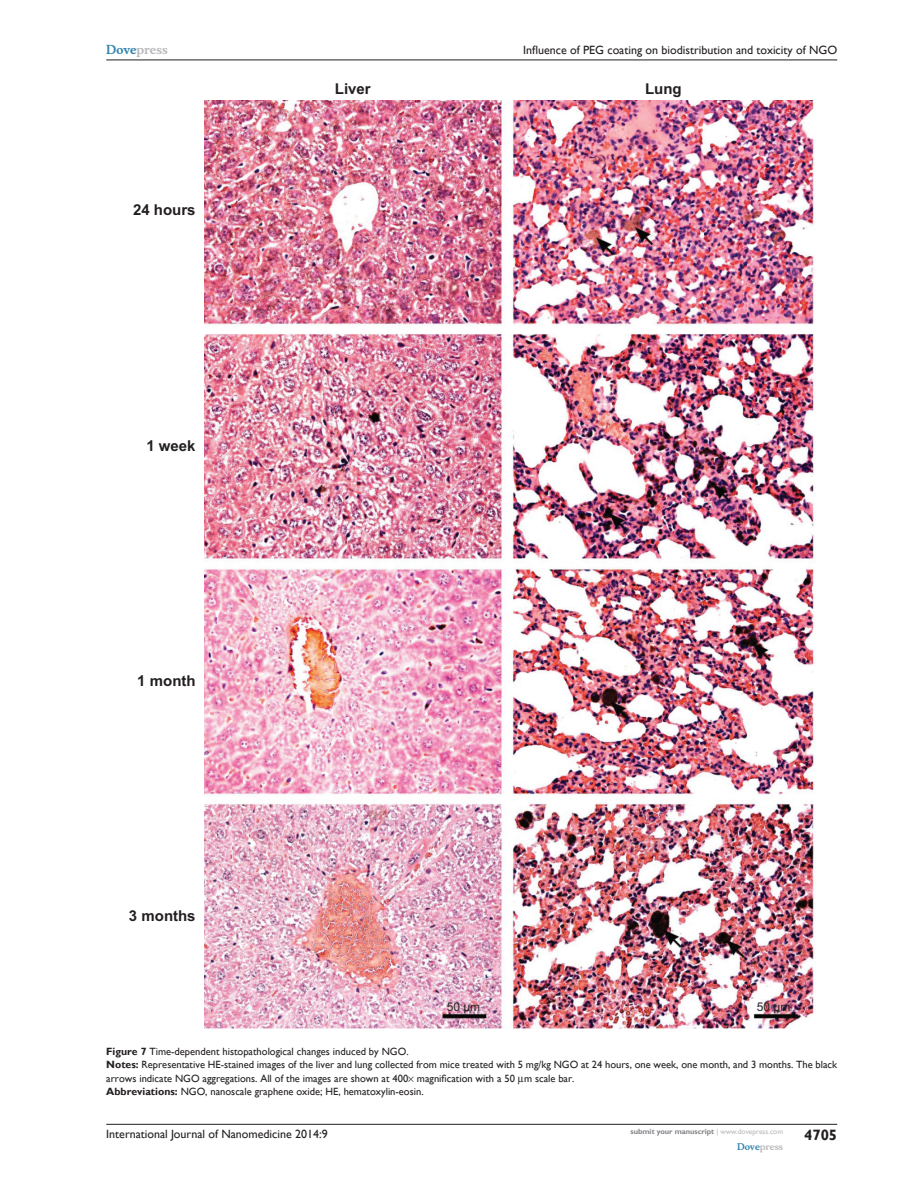
<style>
.page{position:relative;width:918px;height:1188px;background:#fff}
.page>*{position:absolute;margin:0;border:0;box-sizing:border-box;transform-origin:0 0}
.t1{font:700 15px "Arial";color:#231f20}
.t2{font:700 15px "Gill Sans";color:#231f20}
.t3{font:12px "Gill Sans";color:#231f20}
.t4{font:700 12px "Musee";color:#b8b9bc}
.t5{font:12px "Arial";color:#231f20}
.FigSNRI{font:10.5px/13.5px "Gill Sans";color:#231f20}
.FigC{font:10.5px "Gill Sans";color:#231f20}
.t6{font:700 9px "Musee";color:#b8b9bc}
.t7{font:700 7.5px "Gill Sans";color:#808285}
.s1{color:#3485ae}
.s2{font-weight:700}
.s3{font-weight:400;color:#b8b9bc}
</style>
<div class="page">
<hr style="left:106px;top:1124px;width:731px;height:1px;background:#231f20">
<hr style="left:106px;top:60px;width:731px;height:1px;background:#231f20">
<img style="left:205px;top:100px;width:611px;height:929px">
<p class="t4" style="left:106px;top:43px;width:63px"><span class="s1">Dove</span>press</p>
<p class="t1" style="left:133px;top:200px;width:64px">24 hours</p>
<p class="t1" style="left:146px;top:436px;width:51px">1 week</p>
<p class="t1" style="left:137px;top:670px;width:60px">1 month</p>
<p class="t1" style="left:129px;top:906px;width:68px">3 months</p>
<p class="t1" style="left:335px;top:78px;width:37px">Liver</p>
<p class="t3" style="left:523px;top:43px;width:316px">Influence of PEG coating on biodistribution and toxicity of NGO</p>
<p class="t1" style="left:645px;top:78px;width:38px">Lung</p>
<p class="t5" style="left:447px;top:999px;width:35px">50 µm</p>
<p class="t5" style="left:757px;top:999px;width:35px">50 µm</p>
<p class="FigC" style="left:106px;top:1045px;width:304px"><span class="s2">Figure 7</span> Time-dependent histopathological changes induced by NGO.</p>
<p class="FigSNRI" style="left:106px;top:1058px;width:732px"><span class="s2">Notes:</span> Representative HE-stained images of the liver and lung collected from mice treated with 5 mg/kg NGO at 24 hours, one week, one month, and 3 months. The black arrows indicate NGO aggregations. All of the images are shown at 400 magnification with a 50 m scale bar.</p>
<p class="FigSNRI" style="left:106px;top:1085px;width:319px"><span class="s2">Abbreviations:</span> NGO, nanoscale graphene oxide; HE, hematoxylin-eosin.</p>
<p class="t3" style="left:106px;top:1127px;width:223px">International Journal of Nanomedicine 2014:9</p>
<p class="t7" style="left:631px;top:1127px;width:154px">submit your manuscript <span class="s3">| www.dovepress.com</span></p>
<p class="t6" style="left:737px;top:1141px;width:48px"><span class="s1">Dove</span>press</p>
<h1 class="t2" style="left:804px;top:1126px;width:35px">4705</h1>
</div>
